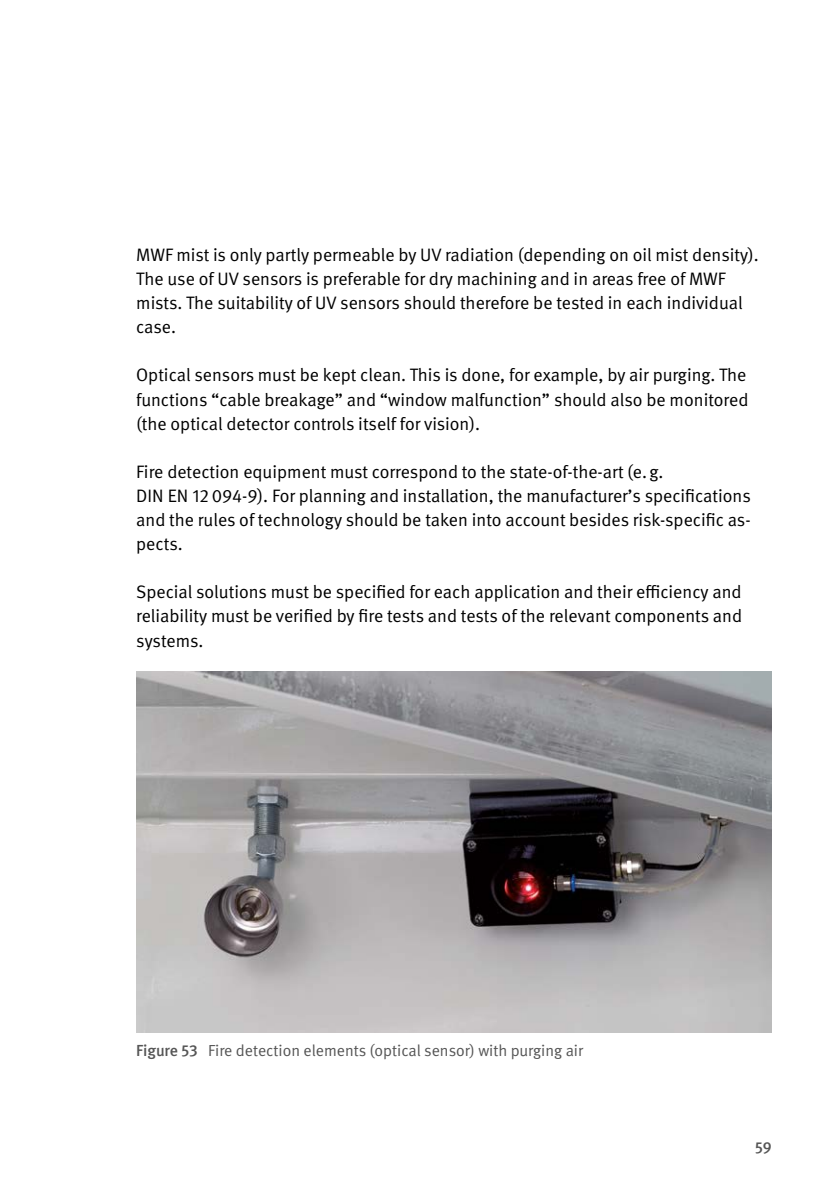
<style>
.page{position:relative;width:840px;height:1191px;background:#fff}
.page>*{position:absolute;margin:0;border:0;box-sizing:border-box;transform-origin:0 0}
.t1{font:18px/24.2px "DGUV Meta";color:#000}
.t2{font:16px "DGUV Meta";color:#565656}
.t3{font:500 16px "DGUV Meta";color:#565656}
.s1{font-weight:500}
</style>
<div class="page">
<img style="left:136px;top:671px;width:635px;height:361px">
<p class="t1" style="left:136px;top:243px;width:623px">MWF mist is only partly permeable by UV radiation (depending on oil mist density).<br>The use of UV sensors is preferable for dry machining and in areas free of MWF mists. The suitability of UV sensors should therefore be tested in each individual case.</p>
<p class="t1" style="left:136px;top:363px;width:613px;text-align:justify">Optical sensors must be kept clean. This is done, for example, by air purging. The functions “cable breakage” and “window malfunction” should also be monitored (the optical detector controls itself for vision).</p>
<p class="t1" style="left:136px;top:460px;width:616px">Fire detection equipment must correspond to the state-of-the-art (e.g.<br>DIN EN 12 094-9). For planning and installation, the manufacturer’s specifications and the rules of technology should be taken into account besides risk-specific as&shy;pects.</p>
<p class="t1" style="left:136px;top:580px;width:607px;text-align:justify">Special solutions must be specified for each application and their efficiency and reliability must be verified by fire tests and tests of the relevant components and systems.</p>
<p class="t2" style="left:136px;top:1041px;width:448px"><span class="s1">Figure 53</span> Fire detection elements (optical sensor) with purging air</p>
<p class="t3" style="left:754px;top:1137px;width:18px">59</p>
</div>
